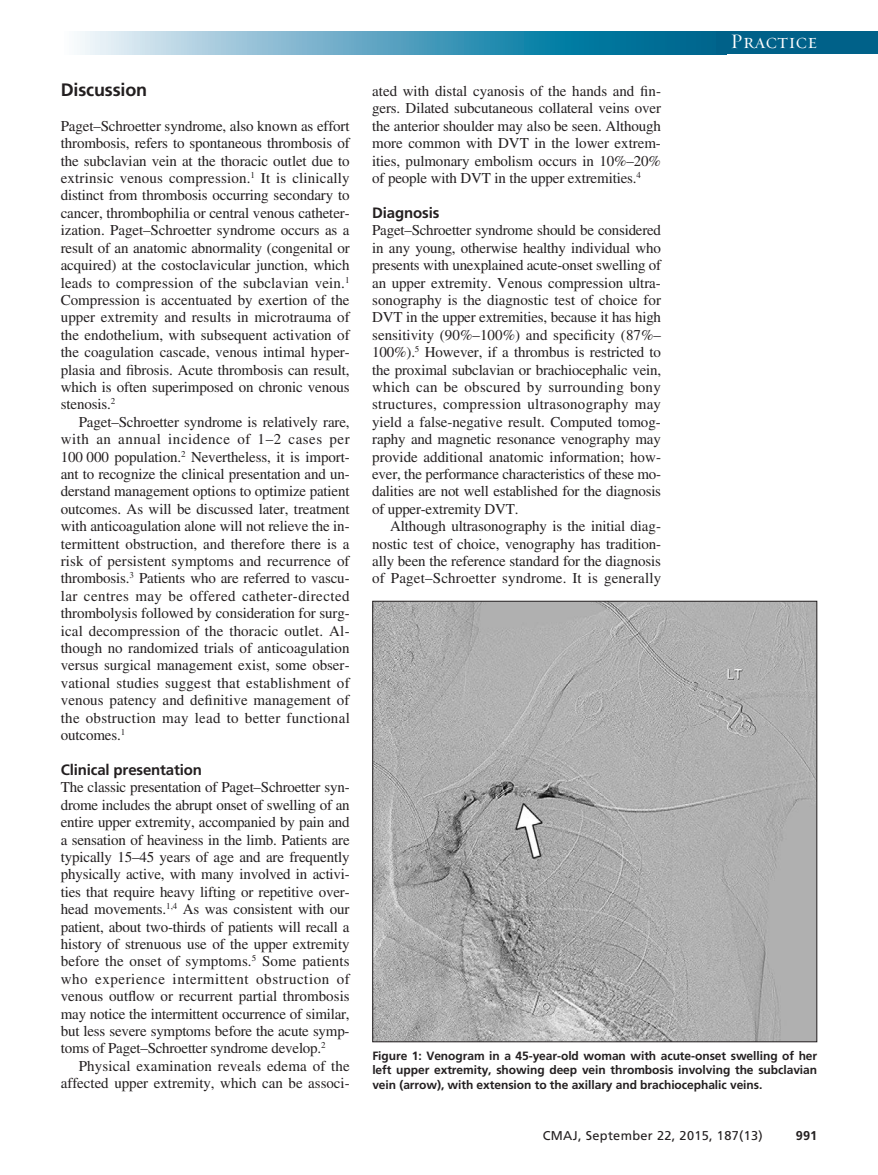
<style>
.page{position:relative;width:878px;height:1175px;background:#fff}
.page>*{position:absolute;margin:0;border:0;box-sizing:border-box;transform-origin:0 0}
.t1{font:21px "Requiem Display HTF Small Caps";letter-spacing:.005em;color:#fff}
.t2{font:700 18px "Frutiger LT Std";letter-spacing:-.01em;color:#231f20}
.PJ{font:15px/17.4px "Times LT Std";letter-spacing:-.01em;color:#231f20;text-align:justify}
.t3{font:700 15px "Frutiger LT Std";letter-spacing:-.01em;color:#231f20}
.t4{font:12.75px "Frutiger LT Std";letter-spacing:.025em;color:#231f20}
.t5{font:700 12.75px "Frutiger LT Std";color:#231f20}
.FIG{font:700 12px/14.2px "Frutiger LT Std";letter-spacing:-.005em;color:#231f20;text-align:justify}
</style>
<div class="page">
<svg style="left:80px;top:32px;width:636px;height:22px;background:#5ba4c0"></svg>
<div style="left:716px;top:32px;width:162px;height:22px;background:#006189"></div>
<img style="left:374px;top:603px;width:441px;height:437px">
<h1 class="t2" style="left:61px;top:79px;width:88px">Discussion</h1>
<p class="PJ" style="left:61px;top:117px;width:290px">Paget–Schroetter syndrome, also known as effort thrombosis, refers to spontaneous thrombosis of the subclavian vein at the thoracic outlet due to extrinsic venous compression.<sup>1</sup> It is clinically distinct from thrombosis occurring secondary to cancer, thrombophilia or central venous catheter&shy;ization. Paget–Schroetter syndrome occurs as a result of an anatomic abnormality (congenital or acquired) at the costoclavicular junction, which leads to compression of the subclavian vein.<sup>1<br></sup>Compression is accentuated by exertion of the upper extremity and results in microtrauma of the endothelium, with subsequent activation of the coagulation cascade, venous intimal hyper&shy;plasia and fibrosis. Acute thrombosis can result, which is often superimposed on chronic venous stenosis.<sup>2</sup></p>
<p class="PJ" style="left:61px;top:413px;width:290px;text-indent:18px">Paget–Schroetter syndrome is relatively rare, with an annual incidence of 1–2 cases per 100 000 population.<sup>2</sup> Nevertheless, it is import&shy;ant to recognize the clinical presentation and un&shy;derstand management options to optimize patient outcomes. As will be discussed later, treatment with anticoagulation alone will not relieve the in&shy;termittent obstruction, and therefore there is a risk of persistent symptoms and recurrence of thrombosis.<sup>3</sup> Patients who are referred to vascu&shy;lar centres may be offered catheter-directed thrombolysis followed by consideration for surg&shy;ical decompression of the thoracic outlet. Al&shy;though no randomized trials of anticoagulation versus surgical management exist, some obser&shy;vational studies suggest that establishment of venous patency and definitive management of the obstruction may lead to better functional outcomes.<sup>1</sup></p>
<h2 class="t3" style="left:61px;top:761px;width:143px">Clinical presentation</h2>
<p class="PJ" style="left:61px;top:778px;width:290px">The classic presentation of Paget–Schroetter syn&shy;drome includes the abrupt onset of swelling of an entire upper extremity, accompanied by pain and a sensation of heaviness in the limb. Patients are typically 15–45 years of age and are frequently physically active, with many involved in activi&shy;ties that require heavy lifting or repetitive over&shy;head movements.<sup>1,4</sup> As was consistent with our patient, about two-thirds of patients will recall a history of strenuous use of the upper extremity before the onset of symptoms.<sup>5</sup> Some patients who experience intermittent obstruction of venous outflow or recurrent partial thrombosis may notice the intermittent occurrence of similar, but less severe symptoms before the acute symp&shy;toms of Paget–Schroetter syndrome develop.<sup>2</sup></p>
<p class="PJ" style="left:61px;top:1057px;width:290px;text-align:right">Physical examination reveals edema of the affected upper extremity, which can be associ-</p>
<p class="PJ" style="left:372px;top:82px;width:290px">ated with distal cyanosis of the hands and fin&shy;gers. Dilated subcutaneous collateral veins over the anterior shoulder may also be seen. Although more common with DVT in the lower extrem&shy;ities, pulmonary embolism occurs in 10%–20% of people with DVT in the upper extremities.<sup>4</sup></p>
<h2 class="t3" style="left:372px;top:204px;width:69px">Diagnosis</h2>
<p class="PJ" style="left:372px;top:221px;width:290px">Paget–Schroetter syndrome should be considered in any young, otherwise healthy individual who presents with unexplained acute-onset swelling of an upper extremity. Venous compression ultra&shy;sonography is the diagnostic test of choice for DVT in the upper extremities, because it has high sensitivity (90%–100%) and specificity (87%– 100%).<sup>5</sup> However, if a thrombus is restricted to the proximal subclavian or brachiocephalic vein, which can be obscured by surrounding bony structures, compression ultrasonography may yield a false-negative result. Computed tomog&shy;raphy and magnetic resonance venography may provide additional anatomic information; how&shy;ever, the performance characteristics of these mo&shy;dalities are not well established for the diagnosis of upper-extremity DVT.</p>
<p class="PJ" style="left:372px;top:517px;width:290px;text-indent:18px">Although ultrasonography is the initial diag&shy;nostic test of choice, venography has tradition&shy;ally been the reference standard for the diagnosis of Paget–Schroetter syndrome. It is generally</p>
<h1 class="t1" style="left:730px;top:29px;width:88px">Practice</h1>
<p class="FIG" style="left:372px;top:1049px;width:446px">Figure 1: Venogram in a 45-year-old woman with acute-onset swelling of her left upper extremity, showing deep vein thrombosis involving the subclavian vein (arrow), with extension to the axillary and brachiocephalic veins.</p>
<p class="t4" style="left:542px;top:1127px;width:221px">CMAJ, September 22, 2015, 187(13)</p>
<p class="t5" style="left:795px;top:1127px;width:23px">991</p>
</div>
